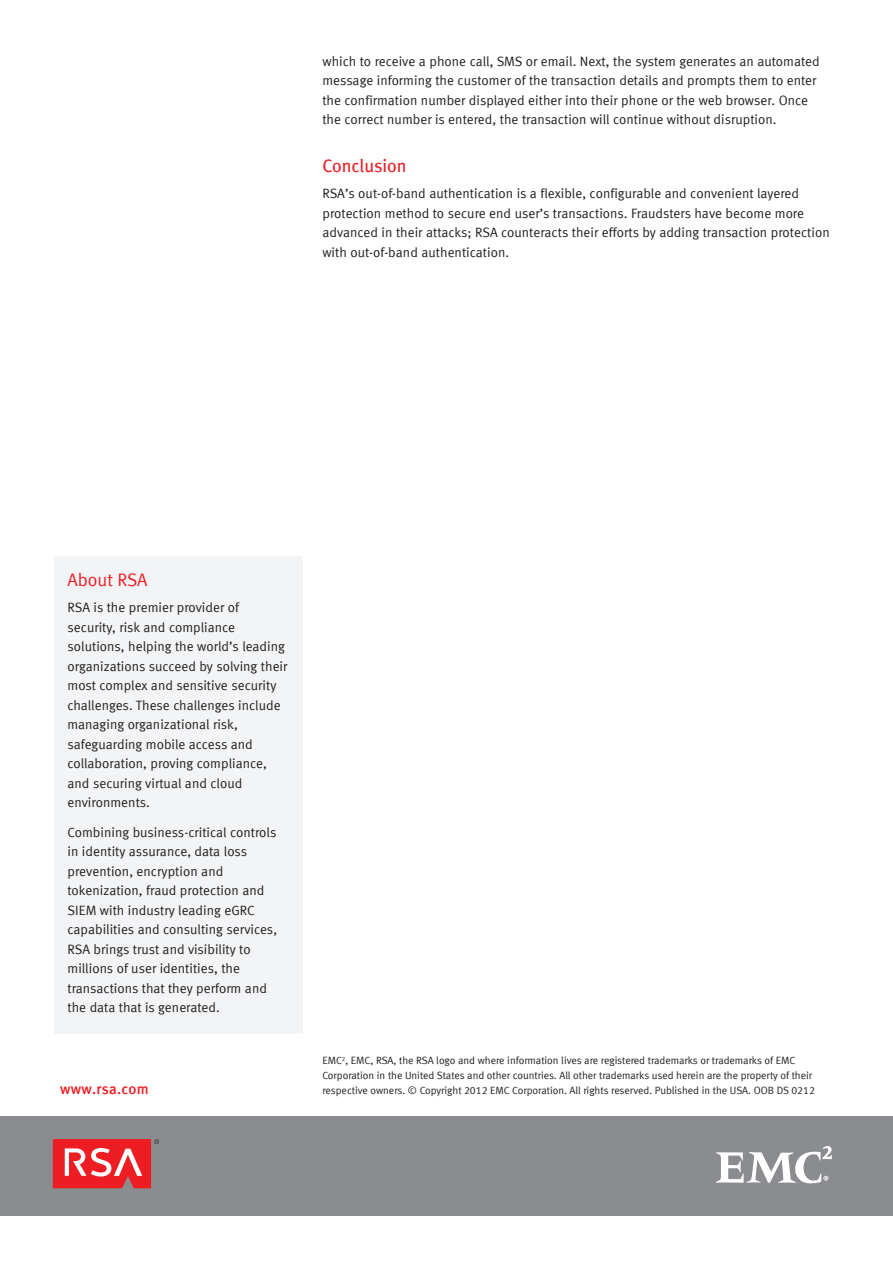
<style>
.page{position:relative;width:893px;height:1263px;background:#fff}
.page>*{position:absolute;margin:0;border:0;box-sizing:border-box;transform-origin:0 0}
.Subhead_1{font:18px "Meta Book LF";color:#ee1d23}
.Subhead_1-2{font:18px "Meta Normal LF";color:#ee1d23}
.t1{font:15px "Meta Medium LF";letter-spacing:.02em;color:#ee1d23}
.Body_Copy{font:13.5px/19.5px "Meta Normal LF";letter-spacing:.005em;color:#231f20}
.Trademarks{font:10.5px/15px "Meta Normal LF";color:#231f20}
</style>
<div class="page">
<div style="left:0;top:1116px;width:893px;height:99px;background:#8a8c8f"></div>
<svg style="left:716px;top:1146px;width:116px;height:38px"></svg>
<svg style="left:53px;top:1139px;width:106px;height:49px;background:#e7494e"></svg>
<div style="left:54px;top:556px;width:248px;height:477px;background:#f2f4f6"></div>
<p class="Body_Copy" style="left:322px;top:51px;width:499px">which to receive a phone call, SMS or email. Next, the system generates an automated message informing the customer of the transaction details and prompts them to enter the confirmation number displayed either into their phone or the web browser. Once the correct number is entered, the transaction will continue without disruption.</p>
<p class="Subhead_1" style="left:322px;top:155px;width:86px">Conclusion</p>
<p class="Body_Copy" style="left:322px;top:183px;width:509px">RSA’s out-of-band authentication is a flexible, configurable and convenient layered protection method to secure end user’s transactions. Fraudsters have become more advanced in their attacks; RSA counteracts their efforts by adding transaction protection with out-of-band authentication.</p>
<p class="Subhead_1-2" style="left:68px;top:569px;width:81px">About RSA</p>
<p class="Body_Copy" style="left:68px;top:598px;width:221px">RSA is the premier provider of security, risk and compliance solutions, helping the world’s leading organizations succeed by solving their most complex and sensitive security challenges. These challenges include managing organizational risk, safeguarding mobile access and collaboration, proving compliance, and securing virtual and cloud environments.</p>
<p class="Body_Copy" style="left:68px;top:822px;width:211px">Combining business-critical controls in identity assurance, data loss prevention, encryption and tokenization, fraud protection and SIEM with industry leading eGRC capabilities and consulting services, RSA brings trust and visibility to millions of user identities, the transactions that they perform and the data that is generated.</p>
<p class="t1" style="left:60px;top:1080px;width:90px">www.rsa.com</p>
<p class="Trademarks" style="left:322px;top:1053px;width:494px">EMC<sup>2</sup>, EMC, RSA, the RSA logo and where information lives are registered trademarks or trademarks of EMC<br>Corporation in the United States and other countries. All other trademarks used herein are the property of their respective owners. © Copyright 2012 EMC Corporation. All rights reserved. Published in the USA. OOB DS 0212</p>
</div>
